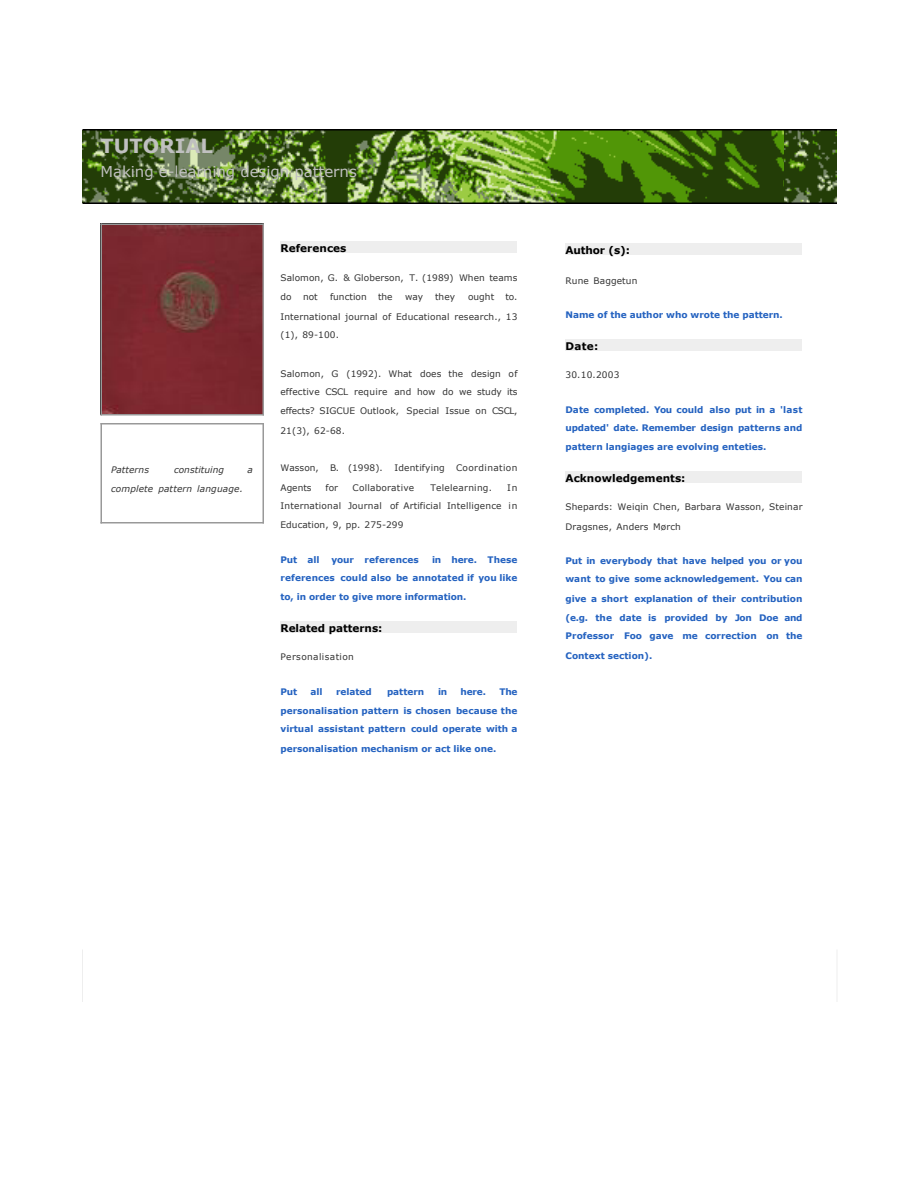
<style>
.page{position:relative;width:918px;height:1188px;background:#fff}
.page>*{position:absolute;margin:0;border:0;box-sizing:border-box;transform-origin:0 0}
.t1{font:700 19.5px "Verdana";color:#c0c0c0}
.t2{font:15px "Verdana";letter-spacing:-.005em;color:#c0c0c0}
.t3{font:700 10.5px "Verdana";letter-spacing:.005em;color:#000}
.t4{font:700 9px/19.5px "Verdana";letter-spacing:-.005em;color:#2462c0}
.t5{font:9px/19.5px "Verdana";letter-spacing:.015em;color:#333}
.t6{font:italic 9px "Verdana";letter-spacing:.015em;color:#333}
.t7{font:9px "Verdana";letter-spacing:.04em;color:#333}
.t8{font:9px "Verdana";letter-spacing:.045em;color:#333}
</style>
<div class="page">
<img style="left:82px;top:131px;width:755px;height:71px">
<hr style="left:82px;top:202px;width:755px;height:2px;background:#000">
<hr style="left:82px;top:129px;width:755px;height:1px;background:#000">
<div style="left:280px;top:242px;width:238px;height:12px;background:#eee"></div>
<div style="left:280px;top:621px;width:238px;height:12px;background:#eee"></div>
<div style="left:566px;top:243px;width:236px;height:12px;background:#eee"></div>
<div style="left:566px;top:339px;width:236px;height:12px;background:#eee"></div>
<div style="left:566px;top:471px;width:236px;height:12px;background:#eee"></div>
<img style="left:102px;top:225px;width:160px;height:189px">
<hr style="left:100px;top:414px;width:164px;height:2px;background:#999">
<hr style="left:100px;top:224px;width:2px;height:192px;background:#999">
<hr style="left:100px;top:224px;width:164px;height:1px;background:#999">
<hr style="left:262px;top:224px;width:2px;height:192px;background:#999">
<hr style="left:100px;top:522px;width:164px;height:2px;background:#999">
<hr style="left:100px;top:423px;width:2px;height:101px;background:#999">
<hr style="left:100px;top:423px;width:164px;height:1px;background:#999">
<hr style="left:262px;top:423px;width:2px;height:101px;background:#999">
<h1 class="t1" style="left:100px;top:134px;width:114px">TUTORIAL</h1>
<h2 class="t2" style="left:100px;top:162px;width:258px">Making e-learning design patterns</h2>
<p class="t6" style="left:111px;top:464px;width:40px">Patterns</p>
<p class="t6" style="left:174px;top:464px;width:52px">constituing</p>
<p class="t6" style="left:248px;top:464px;width:7px">a</p>
<p class="t6" style="left:111px;top:483px;width:134px">complete pattern language.</p>
<p class="t3" style="left:280px;top:242px;width:68px">References</p>
<p class="t5" style="left:280px;top:267px;width:238px">Salomon, G. &amp; Globerson, T. (1989) When teams do</p>
<p class="t5" style="left:303px;top:287px;width:16px">not</p>
<p class="t5" style="left:330px;top:287px;width:64px">function the</p>
<p class="t5" style="left:405px;top:287px;width:20px">way</p>
<p class="t5" style="left:435px;top:287px;width:22px">they</p>
<p class="t5" style="left:468px;top:287px;width:28px">ought</p>
<p class="t5" style="left:280px;top:287px;width:239px;text-align:right">to.<br>International journal of Educational research., 13</p>
<p class="t5" style="left:280px;top:324px;width:60px">(1), 89-100.</p>
<p class="t5" style="left:280px;top:364px;width:239px;line-height:18px">Salomon, G (1992). What does the design of effective CSCL require and how do we study its</p>
<p class="t5" style="left:280px;top:401px;width:238px">effects? SIGCUE Outlook, Special Issue on CSCL,<br>21(3), 62-68.</p>
<p class="t5" style="left:280px;top:458px;width:104px">Wasson, B. (1998).</p>
<p class="t7" style="left:394px;top:462px;width:124px">Identifying Coordination</p>
<p class="t5" style="left:280px;top:477px;width:33px">Agents</p>
<p class="t5" style="left:326px;top:477px;width:14px">for</p>
<p class="t5" style="left:352px;top:477px;width:63px">Collaborative</p>
<p class="t5" style="left:430px;top:477px;width:63px">Telelearning.</p>
<p class="t5" style="left:280px;top:478px;width:239px;line-height:18px;text-align:right">In<br>International Journal of Artificial Intelligence in</p>
<p class="t5" style="left:280px;top:515px;width:124px">Education, 9, pp. 275-299</p>
<p class="t4" style="left:280px;top:549px;width:41px">Put all</p>
<p class="t4" style="left:332px;top:549px;width:89px">your references</p>
<p class="t4" style="left:280px;top:550px;width:239px;line-height:18px;text-align:right">in here. These<br>references could also be annotated if you like</p>
<p class="t4" style="left:280px;top:587px;width:187px">to, in order to give more information.</p>
<p class="t3" style="left:280px;top:621px;width:104px">Related patterns:</p>
<p class="t8" style="left:280px;top:651px;width:75px">Personalisation</p>
<p class="t4" style="left:280px;top:681px;width:18px">Put</p>
<p class="t4" style="left:310px;top:681px;width:14px">all</p>
<p class="t4" style="left:336px;top:681px;width:37px">related</p>
<p class="t4" style="left:387px;top:681px;width:39px">pattern</p>
<p class="t4" style="left:438px;top:681px;width:11px">in</p>
<p class="t4" style="left:460px;top:681px;width:27px">here.</p>
<p class="t4" style="left:280px;top:681px;width:239px;text-align:right">The<br>personalisation pattern is chosen because the</p>
<p class="t4" style="left:280px;top:719px;width:238px">virtual assistant pattern could operate with a personalisation mechanism or act like one.</p>
<p class="t3" style="left:566px;top:243px;width:66px">Author (s):</p>
<p class="t5" style="left:566px;top:270px;width:74px">Rune Baggetun</p>
<p class="t4" style="left:566px;top:305px;width:219px">Name of the author who wrote the pattern.</p>
<p class="t3" style="left:566px;top:339px;width:35px">Date:</p>
<p class="t5" style="left:566px;top:365px;width:56px">30.10.2003</p>
<p class="t4" style="left:566px;top:400px;width:238px;line-height:18px">Date completed. You could also put in a 'last updated' date. Remember design patterns and</p>
<p class="t4" style="left:566px;top:437px;width:202px">pattern langiages are evolving enteties.</p>
<p class="t3" style="left:566px;top:471px;width:122px">Acknowledgements:</p>
<p class="t5" style="left:566px;top:497px;width:239px">Shepards: Weiqin Chen, Barbara Wasson, Steinar<br>Dragsnes, Anders Mørch</p>
<p class="t4" style="left:566px;top:551px;width:238px;line-height:18px">Put in everybody that have helped you or you want to give some acknowledgement. You can</p>
<p class="t4" style="left:566px;top:588px;width:239px">give a short explanation of their contribution (e.g. the date is provided by Jon Doe and</p>
<p class="t4" style="left:566px;top:626px;width:238px">Professor Foo gave me correction on the<br>Context section).</p>
</div>
